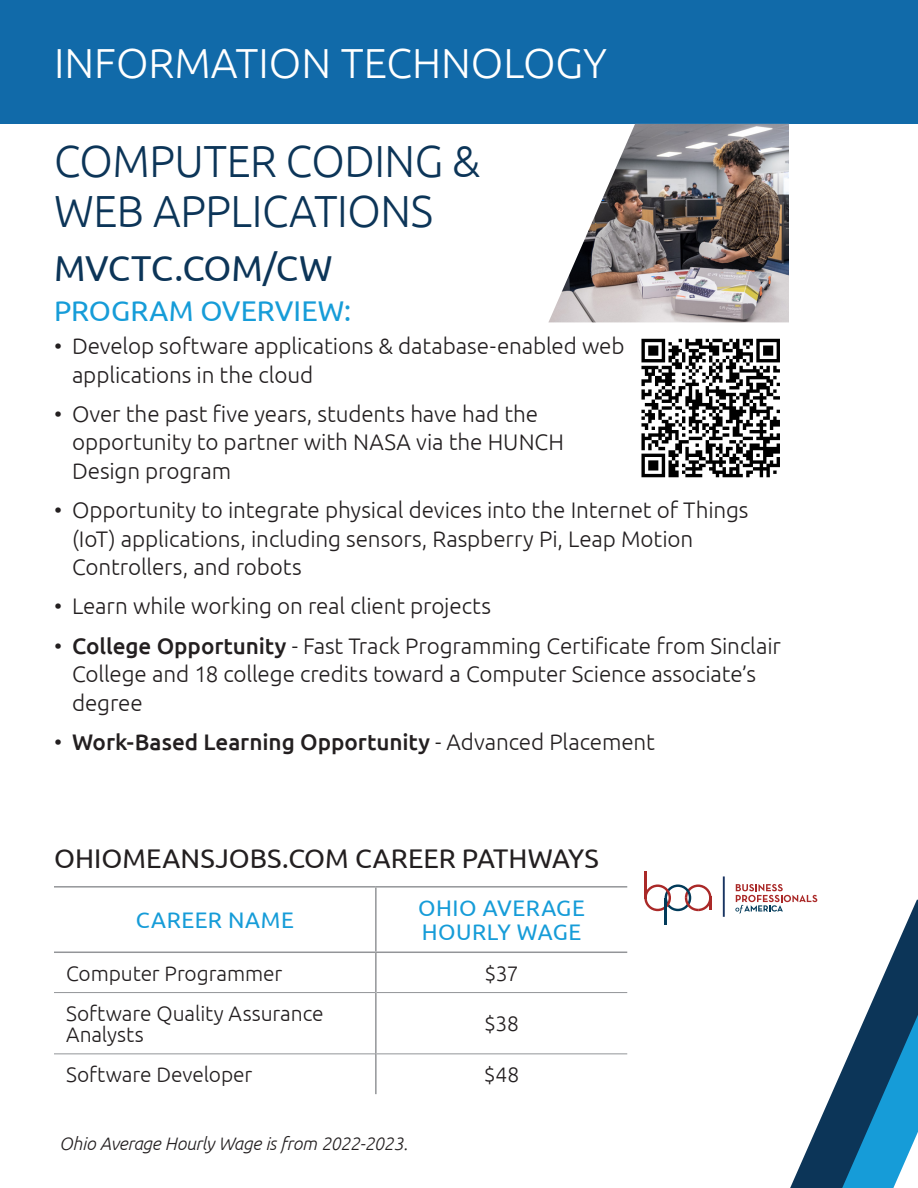
<style>
.page{position:relative;width:918px;height:1188px;background:#fff}
.page>*{position:absolute;margin:0;border:0;box-sizing:border-box;transform-origin:0 0}
.t1{font:300 45px/49.5px "Ubuntu";letter-spacing:-.01em;color:#0c3558;scale:.96 1}
.t2{font:300 42px "Ubuntu";color:#fff}
.t3{font:36px "Ubuntu";letter-spacing:-.01em;color:#0c3558}
.t4{font:28.5px "Ubuntu";letter-spacing:.005em;color:#169cd8}
.t5{font:27px "Ubuntu";color:#231f20}
.Bulleted_List{font:300 22.5px/28.5px "Ubuntu";letter-spacing:-.005em;color:#231f20}
.Bulleted_List-2{font:500 22.5px "Ubuntu";letter-spacing:-.005em;color:#231f20}
.t6{font:22.5px/24px "Ubuntu";letter-spacing:.025em;color:#169cd8}
.Bulleted_List-3{font:300 21px/21px "Ubuntu";letter-spacing:-.005em;color:#231f20}
.Bulleted_List-4{font:italic 300 18px "Ubuntu";letter-spacing:-.015em;color:#231f20}
.s1{font-weight:500}
.s2{font-weight:300}
</style>
<div class="page">
<hr style="left:54px;top:992px;width:321px;height:1px;background:#939598">
<hr style="left:377px;top:992px;width:250px;height:1px;background:#939598">
<hr style="left:54px;top:1053px;width:321px;height:1px;background:#939598">
<hr style="left:377px;top:1053px;width:250px;height:1px;background:#939598">
<hr style="left:54px;top:952px;width:322px;height:1px;background:#939598">
<hr style="left:376px;top:952px;width:251px;height:1px;background:#939598">
<hr style="left:375px;top:953px;width:2px;height:40px;background:#939598">
<hr style="left:375px;top:993px;width:2px;height:61px;background:#939598">
<hr style="left:375px;top:1054px;width:2px;height:40px;background:#939598">
<hr style="left:54px;top:886px;width:322px;height:2px;background:#939598">
<hr style="left:376px;top:886px;width:251px;height:2px;background:#939598">
<hr style="left:375px;top:888px;width:2px;height:64px;background:#939598">
<hr style="left:723px;top:876px;width:2px;height:41px;background:#193461">
<hr style="left:644px;top:872px;width:3px;height:27px;background:#aa2928">
<hr style="left:665px;top:899px;width:2px;height:26px;background:#023b5a">
<svg style="left:644px;top:884px;width:68px;height:27px"></svg>
<svg style="left:735px;top:884px;width:183px;height:304px"></svg>
<div style="left:0;top:0;width:918px;height:124px;background:#116aa9"></div>
<img style="left:548px;top:124px;width:241px;height:198px">
<svg style="left:641px;top:339px;width:139px;height:138px"></svg>
<p class="t2" style="left:54px;top:38px;width:555px">INFORMATION TECHNOLOGY</p>
<p class="t1" style="left:54px;top:136px;width:446px">COMPUTER CODING &amp;<br>WEB APPLICATIONS</p>
<p class="t3" style="left:54px;top:246px;width:280px">MVCTC.COM/CW</p>
<p class="t4" style="left:54px;top:294px;width:299px">PROGRAM OVERVIEW:</p>
<p class="Bulleted_List" style="left:72px;top:331px;width:554px;text-indent:-18px">• Develop software applications &amp; database-enabled web applications in the cloud</p>
<p class="Bulleted_List" style="left:72px;top:399px;width:493px;text-indent:-18px">• Over the past five years, students have had the opportunity to partner with NASA via the HUNCH<br>Design program</p>
<p class="Bulleted_List" style="left:72px;top:495px;width:678px;text-indent:-18px">• Opportunity to integrate physical devices into the Internet of Things (IoT) applications, including sensors, Raspberry Pi, Leap Motion<br>Controllers, and robots</p>
<p class="Bulleted_List" style="left:54px;top:592px;width:439px">• Learn while working on real client projects</p>
<p class="Bulleted_List" style="left:72px;top:631px;width:711px;text-indent:-18px">• <span class="s1">College Opportunity</span> - Fast Track Programming Certificate from Sinclair<br>College and 18 college credits toward a Computer Science associate’s degree</p>
<p class="Bulleted_List-2" style="left:54px;top:728px;width:602px"><span class="s2">•</span> Work-Based Learning Opportunity <span class="s2">- Advanced Placement</span></p>
<p class="t5" style="left:54px;top:842px;width:546px">OHIOMEANSJOBS.COM CAREER PATHWAYS</p>
<p class="t6" style="left:136px;top:908px;width:160px">CAREER NAME</p>
<p class="t6" style="left:418px;top:896px;width:168px">OHIO AVERAGE<br>HOURLY WAGE</p>
<p class="Bulleted_List-3" style="left:66px;top:962px;width:218px">Computer Programmer</p>
<p class="Bulleted_List-3" style="left:485px;top:962px;width:35px">$37</p>
<p class="Bulleted_List-3" style="left:66px;top:1002px;width:259px">Software Quality Assurance<br>Analysts</p>
<p class="Bulleted_List-3" style="left:484px;top:1013px;width:36px">$38</p>
<p class="Bulleted_List-3" style="left:66px;top:1064px;width:188px">Software Developer</p>
<p class="Bulleted_List-3" style="left:484px;top:1064px;width:37px">$48</p>
<p class="Bulleted_List-4" style="left:59px;top:1133px;width:350px">Ohio Average Hourly Wage is from 2022-2023.</p>
</div>
